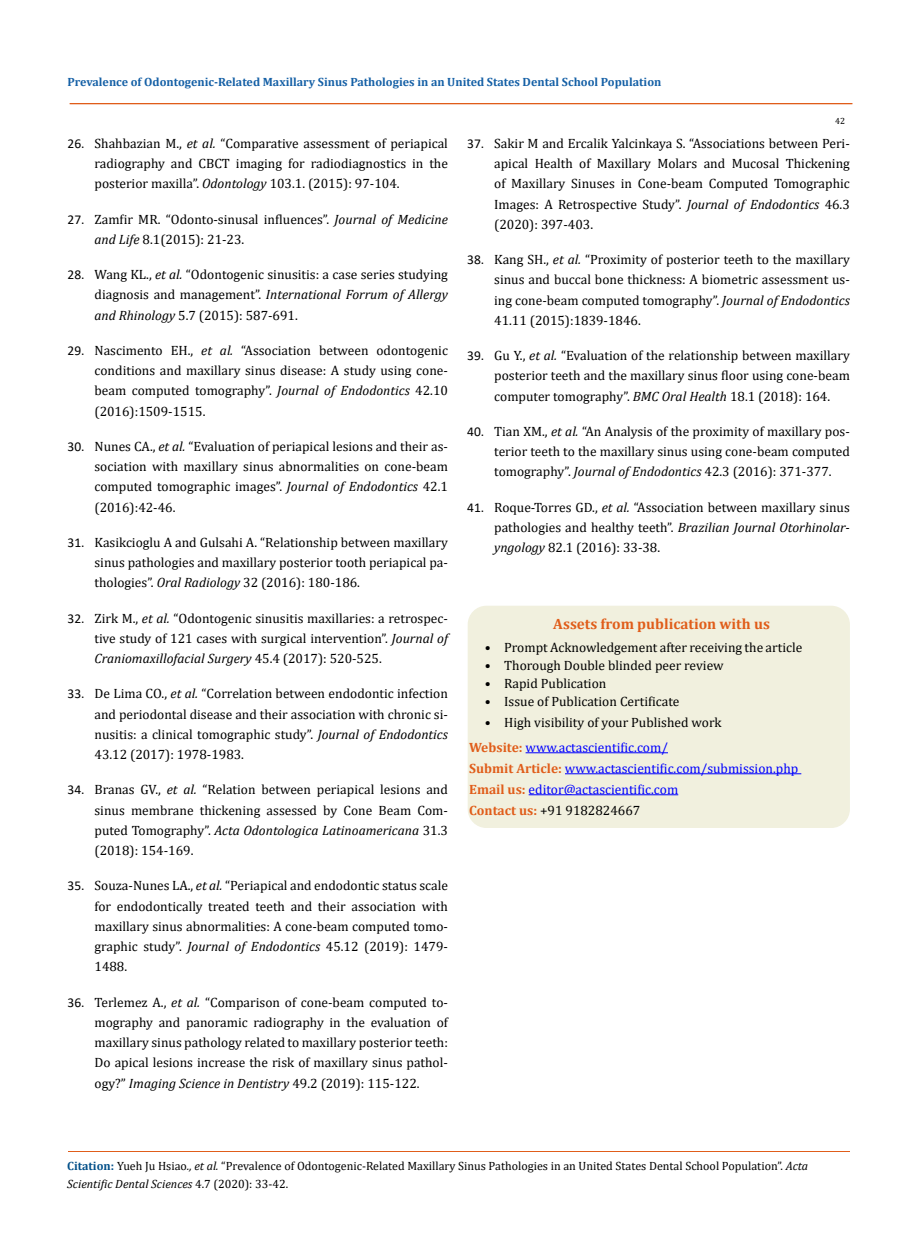
<style>
.page{position:relative;width:917px;height:1260px;background:#fff}
.page>*{position:absolute;margin:0;border:0;box-sizing:border-box;transform-origin:0 0}
.t1{font:700 15px "Cambria";color:#e05d1a}
.t2{font:13.5px/20.2px "Cambria";color:#000;text-align:justify}
.t3{font:13.5px/21px "Cambria";color:#00f}
.t4{font:12px/18px "Cambria";color:#000}
.t5{font:700 12px "Cambria";color:#1560a6}
.t6{font:9px "Cambria";color:#000}
.s1{font-family:"Calibri"}
.s2{font-style:italic}
.s3{font-weight:700;color:#e05d1a}
.s4{color:#000}
.s5{font-weight:700;color:#035089}
</style>
<div class="page">
<div style="left:468px;top:606px;width:381px;height:221px;background:#f1f0de;border-radius:18px"></div>
<div style="left:467px;top:606px;width:382px;height:222px;border:2px solid #f1f0de;border-radius:18px"></div>
<hr style="left:525px;top:752px;width:143px;height:1px;background:#00f">
<hr style="left:565px;top:773px;width:236px;height:1px;background:#00f">
<hr style="left:528px;top:794px;width:150px;height:1px;background:#00f">
<hr style="left:70px;top:104px;width:782px;height:1px;background:#e05d1a">
<div style="left:70px;top:103px;width:782px;height:1px;border:1px solid #e05d1a"></div>
<hr style="left:68px;top:1152px;width:781px;height:1px;background:#e05d1a">
<p class="t5" style="left:67px;top:73px;width:595px">Prevalence of Odontogenic-Related Maxillary Sinus Pathologies in an United States Dental School Population</p>
<p class="t6" style="left:835px;top:115px;width:11px">42</p>
<p class="t2" style="left:94px;top:133px;width:355px;text-indent:-27px"><span class="s1">26.</span> Shahbazian M., <span class="s2">et al.</span> “Comparative assessment of periapical radiography and CBCT imaging for radiodiagnostics in the posterior maxilla”. <span class="s2">Odontology</span> 103.1. (2015): 97-104.</p>
<p class="t2" style="left:94px;top:209px;width:355px;text-indent:-27px"><span class="s1">27.</span> Zamfir MR. “Odonto-sinusal influences”. <span class="s2">Journal of Medicine and Life</span> 8.1(2015): 21-23.</p>
<p class="t2" style="left:94px;top:264px;width:355px;text-indent:-27px"><span class="s1">28.</span> Wang KL., <span class="s2">et al.</span> “Odontogenic sinusitis: a case series studying diagnosis and management”. <span class="s2">International Forrum of Allergy and Rhinology</span> 5.7 (2015): 587-691.</p>
<p class="t2" style="left:94px;top:340px;width:355px;text-indent:-27px"><span class="s1">29.</span> Nascimento EH., <span class="s2">et al.</span> “Association between odontogenic conditions and maxillary sinus disease: A study using cone&shy;beam computed tomography”. <span class="s2">Journal of Endodontics</span> 42.10 (2016):1509-1515.</p>
<p class="t2" style="left:94px;top:436px;width:355px;text-indent:-27px"><span class="s1">30.</span> Nunes CA., <span class="s2">et al.</span> “Evaluation of periapical lesions and their as&shy;sociation with maxillary sinus abnormalities on cone-beam computed tomographic images”. <span class="s2">Journal of Endodontics</span> 42.1 (2016):42-46.</p>
<p class="t2" style="left:94px;top:532px;width:355px;text-indent:-27px"><span class="s1">31.</span> Kasikcioglu A and Gulsahi A. “Relationship between maxillary sinus pathologies and maxillary posterior tooth periapical pa&shy;thologies”. <span class="s2">Oral Radiology</span> 32 (2016): 180-186.</p>
<p class="t2" style="left:94px;top:608px;width:355px;text-indent:-27px"><span class="s1">32.</span> Zirk M., <span class="s2">et al.</span> “Odontogenic sinusitis maxillaries: a retrospec&shy;tive study of 121 cases with surgical intervention”. <span class="s2">Journal of Craniomaxillofacial Surgery</span> 45.4 (2017): 520-525.</p>
<p class="t2" style="left:94px;top:684px;width:355px;text-indent:-27px"><span class="s1">33.</span> De Lima CO., <span class="s2">et al.</span> “Correlation between endodontic infection and periodontal disease and their association with chronic si&shy;nusitis: a clinical tomographic study”. <span class="s2">Journal of Endodontics </span>43.12 (2017): 1978-1983.</p>
<p class="t2" style="left:94px;top:780px;width:355px;text-indent:-27px"><span class="s1">34.</span> Branas GV., <span class="s2">et al.</span> “Relation between periapical lesions and sinus membrane thickening assessed by Cone Beam Com&shy;puted Tomography”. <span class="s2">Acta Odontologica Latinoamericana</span> 31.3 (2018): 154-169.</p>
<p class="t2" style="left:94px;top:876px;width:355px;text-indent:-27px"><span class="s1">35.</span> Souza-Nunes LA., <span class="s2">et al.</span> “Periapical and endodontic status scale for endodontically treated teeth and their association with maxillary sinus abnormalities: A cone-beam computed tomo&shy;graphic study”. <span class="s2">Journal of Endodontics</span> 45.12 (2019): 1479- 1488.</p>
<p class="t2" style="left:94px;top:992px;width:355px;text-indent:-27px"><span class="s1">36.</span> Terlemez A., <span class="s2">et al.</span> “Comparison of cone-beam computed to&shy;mography and panoramic radiography in the evaluation of maxillary sinus pathology related to maxillary posterior teeth:<br>Do apical lesions increase the risk of maxillary sinus pathol&shy;ogy?” <span class="s2">Imaging Science in Dentistry</span> 49.2 (2019): 115-122.</p>
<p class="t2" style="left:494px;top:133px;width:357px;text-indent:-27px"><span class="s1">37.</span> Sakir M and Ercalik Yalcinkaya S. “Associations between Peri&shy;apical Health of Maxillary Molars and Mucosal Thickening of Maxillary Sinuses in Cone-beam Computed Tomographic Images: A Retrospective Study”. <span class="s2">Journal of Endodontics</span> 46.3 (2020): 397-403.</p>
<p class="t2" style="left:494px;top:249px;width:357px;text-indent:-27px"><span class="s1">38.</span> Kang SH., <span class="s2">et al.</span> “Proximity of posterior teeth to the maxillary sinus and buccal bone thickness: A biometric assessment us&shy;ing cone-beam computed tomography”. <span class="s2">Journal of Endodontics </span>41.11 (2015):1839-1846.</p>
<p class="t2" style="left:494px;top:345px;width:357px;text-indent:-27px"><span class="s1">39.</span> Gu Y., <span class="s2">et al.</span> “Evaluation of the relationship between maxillary posterior teeth and the maxillary sinus floor using cone-beam computer tomography”. <span class="s2">BMC Oral Health</span> 18.1 (2018): 164.</p>
<p class="t2" style="left:494px;top:421px;width:357px;text-indent:-27px"><span class="s1">40.</span> Tian XM., <span class="s2">et al.</span> “An Analysis of the proximity of maxillary pos&shy;terior teeth to the maxillary sinus using cone-beam computed tomography”. <span class="s2">Journal of Endodontics</span> 42.3 (2016): 371-377.</p>
<p class="t2" style="left:494px;top:497px;width:357px;text-indent:-27px"><span class="s1">41.</span> Roque-Torres GD., <span class="s2">et al.</span> “Association between maxillary sinus pathologies and healthy teeth”. <span class="s2">Brazilian Journal Otorhinolar&shy;yngology</span> 82.1 (2016): 33-38.</p>
<p class="t1" style="left:553px;top:613px;width:218px">Assets from publication with us</p>
<p class="t2" style="left:484px;top:637px;width:319px">• Prompt Acknowledgement after receiving the article</p>
<p class="t2" style="left:484px;top:655px;width:240px">• Thorough Double blinded peer review</p>
<p class="t2" style="left:484px;top:673px;width:123px">• Rapid Publication</p>
<p class="t2" style="left:484px;top:691px;width:196px">• Issue of Publication Certificate</p>
<p class="t2" style="left:484px;top:712px;width:238px">• High visibility of your Published work</p>
<p class="t3" style="left:469px;top:737px;width:330px"><span class="s3">Website:</span> www.actascientific.com/<br><span class="s3">Submit Article:</span> www.actascientific.com/submission.php <span class="s3">Email us:</span> editor@actascientific.com<br><span class="s3">Contact us:</span> <span class="s4">+91 9182824667</span></p>
<p class="t4" style="left:67px;top:1157px;width:742px"><span class="s5">Citation:</span> Yueh Ju Hsiao<span class="s2">., et al.</span> “Prevalence of Odontogenic-Related Maxillary Sinus Pathologies in an United States Dental School Population”. <span class="s2">Acta<br>Scientific Dental Sciences</span> 4.7 (2020): 33-42.</p>
</div>
